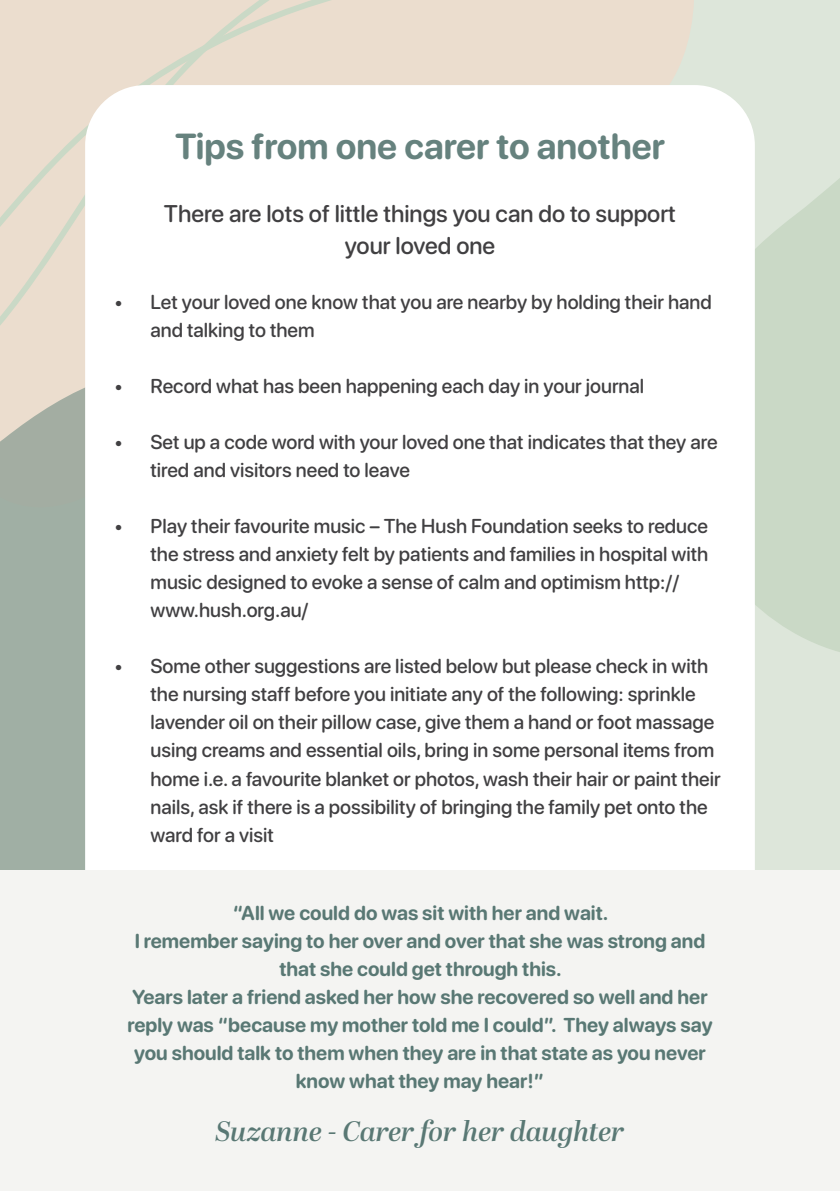
<style>
.page{position:relative;width:840px;height:1191px;background:#fff}
.page>*{position:absolute;margin:0;border:0;box-sizing:border-box;transform-origin:0 0}
.t1{font:700 36px "SF Pro Rounded";color:#66827e}
.t2{font:italic 600 28px "Abril Display";color:#597874}
.t3{font:500 24px/32px "SF Pro Rounded";color:#414042;text-align:center}
.t4{font:500 20px/28px "SF Pro Rounded";color:#414042}
.t5{font:700 20px/28px "SF Pro Rounded";color:#597874;text-align:center}
</style>
<div class="page">
<div style="left:0;top:0;width:839px;height:1191px;background:#dde6da"></div>
<svg style="left:754px;top:178px;width:85px;height:474px;background:#cedccb"></svg>
<div style="left:563px;top:0;width:131px;height:85px;background:#ebddce"></div>
<div style="left:0;top:0;width:563px;height:355px;background:#ebddce"></div>
<svg style="left:0;top:355px;width:85px;height:515px;background:#a9b3a8"></svg>
<div style="left:85px;top:85px;width:669px;height:1021px;background:#fff;border-radius:60px"></div>
<div style="left:0;top:870px;width:839px;height:321px;background:#f4f4f2"></div>
<h1 class="t1" style="left:175px;top:126px;width:491px">Tips from one carer to another</h1>
<p class="t3" style="left:164px;top:198px;width:513px">There are lots of little things you can do to support your loved one</p>
<p class="t4" style="left:150px;top:288px;width:562px;text-indent:-36px">• Let your loved one know that you are nearby by holding their hand and talking to them</p>
<p class="t4" style="left:114px;top:372px;width:531px">• Record what has been happening each day in your journal</p>
<p class="t4" style="left:150px;top:428px;width:568px;text-indent:-36px">• Set up a code word with your loved one that indicates that they are tired and visitors need to leave</p>
<p class="t4" style="left:150px;top:512px;width:559px;text-indent:-36px">• Play their favourite music – The Hush Foundation seeks to reduce the stress and anxiety felt by patients and families in hospital with music designed to evoke a sense of calm and optimism http:// www.hush.org.au/</p>
<p class="t4" style="left:150px;top:652px;width:571px;text-indent:-36px">• Some other suggestions are listed below but please check in with the nursing staff before you initiate any of the following: sprinkle lavender oil on their pillow case, give them a hand or foot massage using creams and essential oils, bring in some personal items from home i.e. a favourite blanket or photos, wash their hair or paint their nails, ask if there is a possibility of bringing the family pet onto the ward for a visit</p>
<p class="t5" style="left:127px;top:898px;width:586px">“All we could do was sit with her and wait.<br>I remember saying to her over and over that she was strong and that she could get through this.<br>Years later a friend asked her how she recovered so well and her reply was “because my mother told me I could”. They always say you should talk to them when they are in that state as you never know what they may hear!”</p>
<h2 class="t2" style="left:215px;top:1111px;width:410px">Suzanne - Carer for her daughter</h2>
</div>
